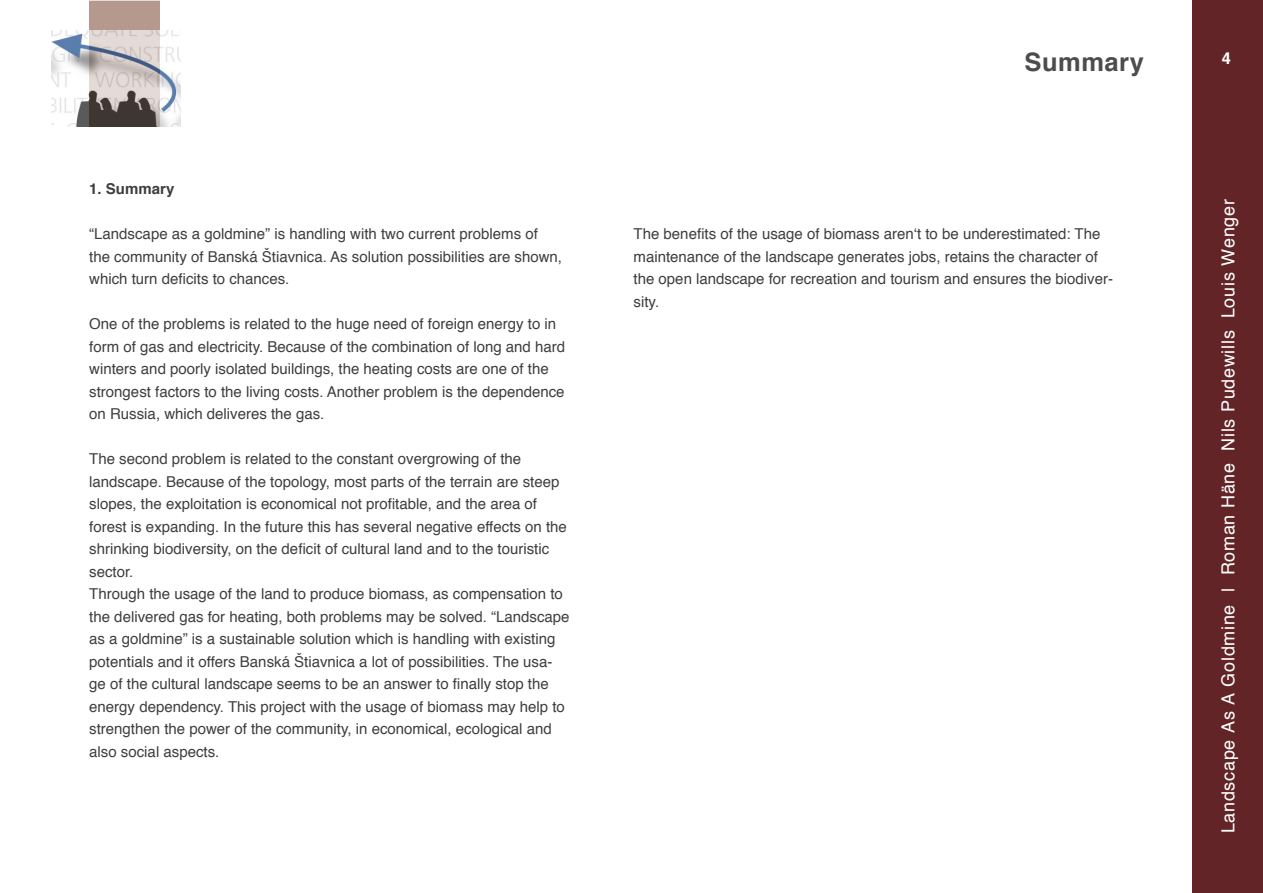
<style>
.page{position:relative;width:1263px;height:893px;background:#fff}
.page>*{position:absolute;margin:0;border:0;box-sizing:border-box;transform-origin:0 0}
.t1{font:700 25.5px "Helvetica";letter-spacing:.02em;color:#4b4c4d}
.t2{font:18px "Helvetica";letter-spacing:.04em;color:#fff}
.t3{font:700 16.5px "Helvetica";color:#fff}
.t4{font:15px/22.5px "Helvetica";color:#3e3e3f}
.t5{font:700 15px "Helvetica";color:#3e3e3f}
</style>
<div class="page">
<div style="left:89px;top:0;width:71px;height:126px;background:#b5998f"></div>
<img style="left:51px;top:30px;width:129px;height:96px">
<div style="left:1192px;top:0;width:71px;height:893px;background:#612225"></div>
<p class="t5" style="left:89px;top:177px;width:87px">1. Summary</p>
<p class="t4" style="left:89px;top:223px;width:474px">“Landscape as a goldmine” is handling with two current problems of the community of Banská Štiavnica. As solution possibilities are shown, which turn deficits to chances.</p>
<p class="t4" style="left:89px;top:313px;width:477px">One of the problems is related to the huge need of foreign energy to in form of gas and electricity. Because of the combination of long and hard winters and poorly isolated buildings, the heating costs are one of the strongest factors to the living costs. Another problem is the dependence on Russia, which deliveres the gas.</p>
<p class="t4" style="left:89px;top:448px;width:479px">The second problem is related to the constant overgrowing of the landscape. Because of the topology, most parts of the terrain are steep slopes, the exploitation is economical not profitable, and the area of forest is expanding. In the future this has several negative effects on the shrinking biodiversity, on the deficit of cultural land and to the touristic sector.</p>
<p class="t4" style="left:89px;top:583px;width:482px">Through the usage of the land to produce biomass, as compensation to the delivered gas for heating, both problems may be solved. “Landscape as a goldmine” is a sustainable solution which is handling with existing potentials and it offers Banská Štiavnica a lot of possibilities. The usa&shy;ge of the cultural landscape seems to be an answer to finally stop the energy dependency. This project with the usage of biomass may help to strengthen the power of the community, in economical, ecological and also social aspects.</p>
<p class="t1" style="left:1025px;top:41px;width:121px">Summary</p>
<p class="t3" style="left:1222px;top:45px;width:11px">14</p>
<p class="t4" style="left:634px;top:223px;width:481px">The benefits of the usage of biomass aren‘t to be underestimated: The maintenance of the landscape generates jobs, retains the character of the open landscape for recreation and tourism and ensures the biodiver&shy;sity.</p>
<p class="t2" style="left:1214px;top:833px;width:636px;rotate:-90deg">Landscape As A Goldmine | Roman Häne Nils Pudewills Louis Wenger</p>
</div>
